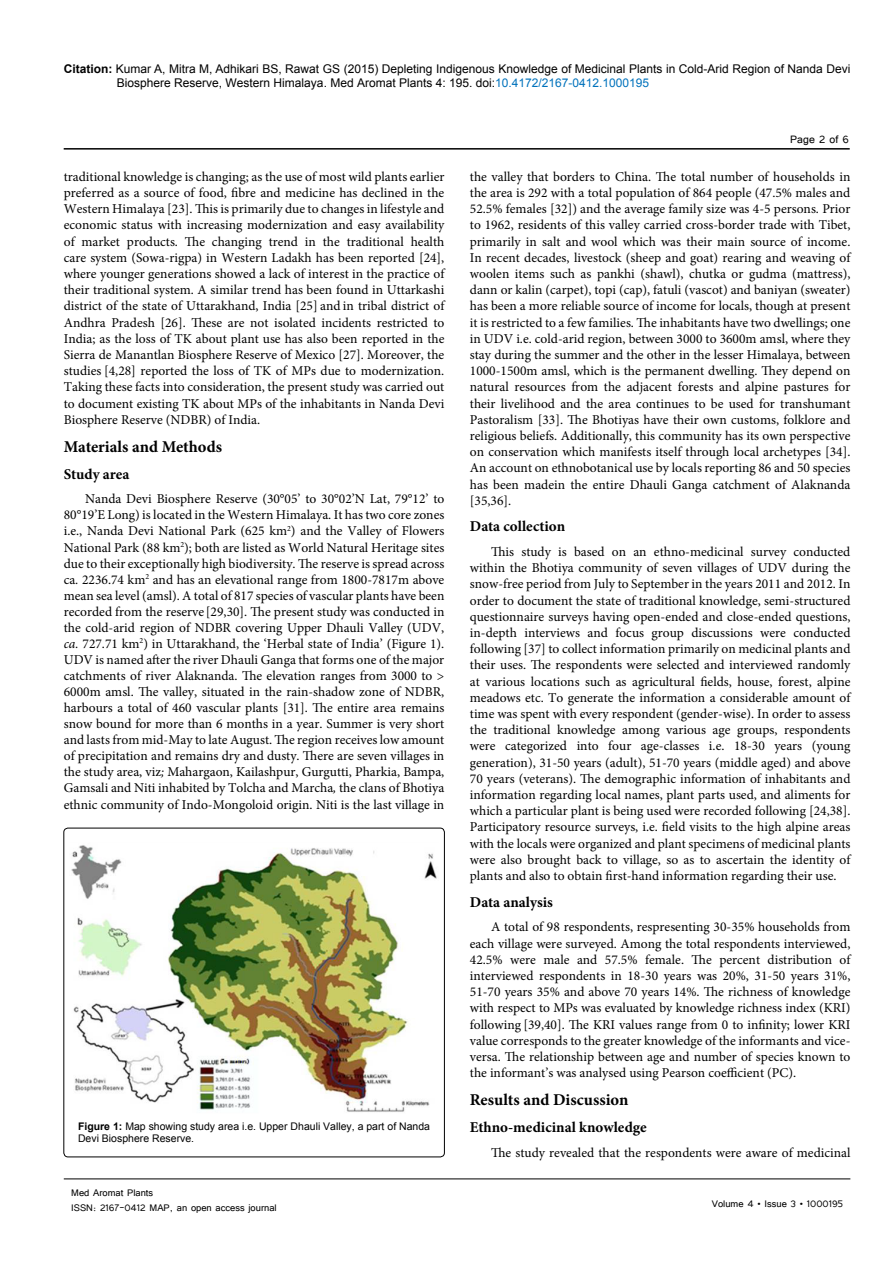
<style>
.page{position:relative;width:893px;height:1263px;background:#fff}
.page>*{position:absolute;margin:0;border:0;box-sizing:border-box;transform-origin:0 0}
.t1{font:700 16.5px "Minion Pro";color:#000}
.t2{font:700 15px "Minion Pro";color:#000}
.t3{font:13.5px/16.2px "Minion Pro";color:#000;text-align:justify}
.t4{font:13.5px "Tunga";color:#000}
.t5{font:12px/14.4px "Arial";color:#000}
.t6{font:12px/14.4px "Tunga";color:#000}
.t7{font:10.5px/12.6px "Arial";color:#000}
.s1{font-weight:700}
.s2{color:#0072bc}
.s3{font-style:italic}
</style>
<div class="page">
<hr style="left:64px;top:148px;width:786px;height:2px;background:#000">
<hr style="left:64px;top:1179px;width:786px;height:1px;background:#000">
<div style="left:64px;top:828px;width:380px;height:329px;border:1px solid #000;border-radius:4px"></div>
<img style="left:71px;top:845px;width:366px;height:267px">
<p class="t5" style="left:117px;top:61px;width:735px;text-indent:-53px"><span class="s1">Citation:</span> Kumar A, Mitra M, Adhikari BS, Rawat GS (2015) Depleting Indigenous Knowledge of Medicinal Plants in Cold-Arid Region of Nanda Devi<br>Biosphere Reserve, Western Himalaya. Med Aromat Plants 4: 195. doi:<span class="s2">10.4172/2167-0412.1000195</span></p>
<p class="t3" style="left:64px;top:168px;width:382px">traditional knowledge is changing; as the use of most wild plants earlier preferred as a source of food, fibre and medicine has declined in the Western Himalaya [23]. This is primarily due to changes in lifestyle and economic status with increasing modernization and easy availability of market products. The changing trend in the traditional health care system (Sowa-rigpa) in Western Ladakh has been reported [24], where younger generations showed a lack of interest in the practice of their traditional system. A similar trend has been found in Uttarkashi district of the state of Uttarakhand, India [25] and in tribal district of Andhra Pradesh [26]. These are not isolated incidents restricted to India; as the loss of TK about plant use has also been reported in the Sierra de Manantlan Biosphere Reserve of Mexico [27]. Moreover, the studies [4,28] reported the loss of TK of MPs due to modernization.<br>Taking these facts into consideration, the present study was carried out to document existing TK about MPs of the inhabitants in Nanda Devi Biosphere Reserve (NDBR) of India.</p>
<p class="t1" style="left:64px;top:435px;width:160px">Materials and Methods</p>
<p class="t2" style="left:64px;top:463px;width:67px">Study area</p>
<p class="t3" style="left:64px;top:491px;width:382px;text-indent:21px">Nanda Devi Biosphere Reserve (30°05’ to 30°02’N Lat, 79°12’ to 80°19’E Long) is located in the Western Himalaya. It has two core zones i.e., Nanda Devi National Park (625 km<sup>2</sup>) and the Valley of Flowers National Park (88 km<sup>2</sup>); both are listed as World Natural Heritage sites due to their exceptionally high biodiversity. The reserve is spread across ca<span class="s3">.</span> 2236.74 km<sup>2</sup> and has an elevational range from 1800-7817m above mean sea level (amsl). A total of 817 species of vascular plants have been recorded from the reserve [29,30]. The present study was conducted in the cold-arid region of NDBR covering Upper Dhauli Valley (UDV, <span class="s3">ca.</span> 727.71 km<sup>2</sup>) in Uttarakhand, the ‘Herbal state of India’ (Figure 1).<br>UDV is named after the river Dhauli Ganga that forms one of the major catchments of river Alaknanda. The elevation ranges from 3000 to &gt; 6000m amsl. The valley, situated in the rain-shadow zone of NDBR, harbours a total of 460 vascular plants [31]. The entire area remains snow bound for more than 6 months in a year. Summer is very short and lasts from mid-May to late August. The region receives low amount of precipitation and remains dry and dusty. There are seven villages in the study area, viz<span class="s3">;</span> Mahargaon, Kailashpur, Gurgutti, Pharkia, Bampa, Gamsali and Niti inhabited by Tolcha and Marcha<span class="s3">,</span> the clans of Bhotiya ethnic community of Indo-Mongoloid origin. Niti is the last village in</p>
<p class="t7" style="left:78px;top:1120px;width:354px"><span class="s1">Figure 1:</span> Map showing study area i.e. Upper Dhauli Valley, a part of Nanda<br>Devi Biosphere Reserve.</p>
<p class="t6" style="left:71px;top:1185px;width:207px">Med Aromat Plants<br>ISSN: 2167-0412 MAP, an open access journal</p>
<p class="t4" style="left:790px;top:131px;width:60px">Page 2 of 6</p>
<p class="t3" style="left:470px;top:168px;width:382px">the valley that borders to China. The total number of households in the area is 292 with a total population of 864 people (47.5% males and 52.5% females [32]) and the average family size was 4-5 persons. Prior to 1962, residents of this valley carried cross-border trade with Tibet, primarily in salt and wool which was their main source of income.<br>In recent decades, livestock (sheep and goat) rearing and weaving of woolen items such as pankhi (shawl), chutka or gudma (mattress), dann or kalin (carpet), topi (cap), fatuli (vascot) and baniyan (sweater) has been a more reliable source of income for locals, though at present it is restricted to a few families. The inhabitants have two dwellings; one in UDV i.e. cold-arid region, between 3000 to 3600m amsl, where they stay during the summer and the other in the lesser Himalaya, between 1000-1500m amsl, which is the permanent dwelling. They depend on natural resources from the adjacent forests and alpine pastures for their livelihood and the area continues to be used for transhumant Pastoralism [33]. The Bhotiyas have their own customs, folklore and religious beliefs. Additionally, this community has its own perspective on conservation which manifests itself through local archetypes [34].<br>An account on ethnobotanical use by locals reporting 86 and 50 species has been madein the entire Dhauli Ganga catchment of Alaknanda [35,36].</p>
<p class="t2" style="left:470px;top:516px;width:97px">Data collection</p>
<p class="t3" style="left:470px;top:544px;width:382px;text-indent:21px">This study is based on an ethno-medicinal survey conducted within the Bhotiya community of seven villages of UDV during the snow-free period from July to September in the years 2011 and 2012. In order to document the state of traditional knowledge, semi-structured questionnaire surveys having open-ended and close-ended questions, in-depth interviews and focus group discussions were conducted following [37] to collect information primarily on medicinal plants and their uses. The respondents were selected and interviewed randomly at various locations such as agricultural fields, house, forest, alpine meadows etc. To generate the information a considerable amount of time was spent with every respondent (gender-wise). In order to assess the traditional knowledge among various age groups, respondents were categorized into four age-classes i.e. 18-30 years (young generation), 31-50 years (adult), 51-70 years (middle aged) and above 70 years (veterans). The demographic information of inhabitants and information regarding local names, plant parts used, and aliments for which a particular plant is being used were recorded following [24,38].<br>Participatory resource surveys, i.e. field visits to the high alpine areas with the locals were organized and plant specimens of medicinal plants were also brought back to village, so as to ascertain the identity of plants and also to obtain first-hand information regarding their use.</p>
<p class="t2" style="left:470px;top:891px;width:84px">Data analysis</p>
<p class="t3" style="left:470px;top:919px;width:382px;text-indent:21px">A total of 98 respondents, respresenting 30-35% households from each village were surveyed. Among the total respondents interviewed, 42.5% were male and 57.5% female. The percent distribution of interviewed respondents in 18-30 years was 20%, 31-50 years 31%, 51-70 years 35% and above 70 years 14%. The richness of knowledge with respect to MPs was evaluated by knowledge richness index (KRI) following [39,40]. The KRI values range from 0 to infinity; lower KRI value corresponds to the greater knowledge of the informants and vice&shy;versa. The relationship between age and number of species known to the informant’s was analysed using Pearson coefficient (PC).</p>
<p class="t1" style="left:470px;top:1088px;width:160px">Results and Discussion</p>
<p class="t2" style="left:470px;top:1116px;width:178px">Ethno-medicinal knowledge</p>
<p class="t3" style="left:491px;top:1144px;width:361px">The study revealed that the respondents were aware of medicinal</p>
<p class="t6" style="left:712px;top:1195px;width:133px">Volume 4 • Issue 3 • 1000195</p>
</div>
